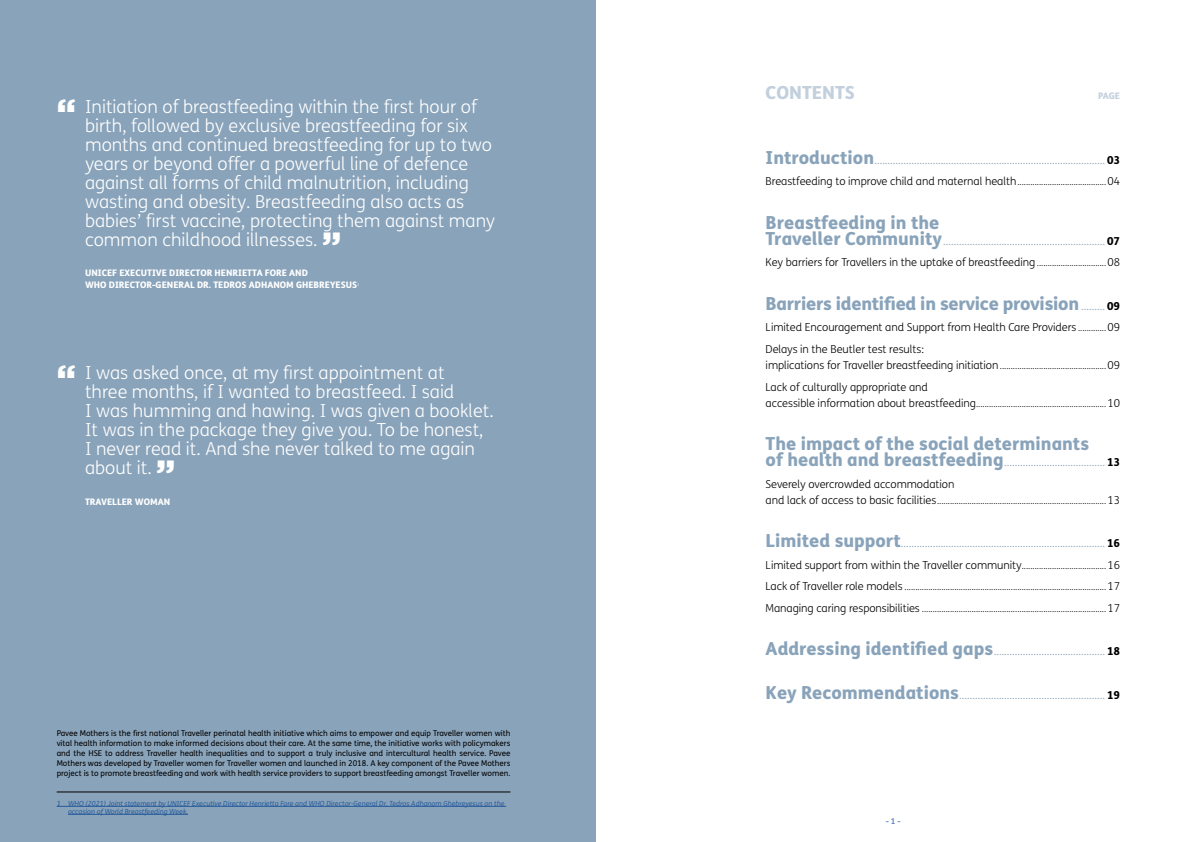
<style>
.page{position:relative;width:1191px;height:842px;background:#fff}
.page>*{position:absolute;margin:0;border:0;box-sizing:border-box;transform-origin:0 0}
.t1{font:300 18px/19px "FS Me";color:#fff}
.t2{font:800 18px "FS Me";color:#89a3ba}
.t3{font:800 18px "FS Me";color:#c2cfdd}
.t4{font:300 11px/21.7px "FS Me";letter-spacing:-.005em;color:#89a3ba}
.t5{font:300 11px/21.7px "FS Me";letter-spacing:-.005em;color:#000}
.t6{font:300 9px "FS Me";color:#000}
.t7{font:800 9px/12px "FS Me";color:#fff}
.t8{font:800 9px "FS Me";color:#c2cfdd}
.t9{font:8px/10px "FS Me";color:#000;text-align:justify}
.t10{font:700 8px "FS Me";color:#6282c2}
.t11{font:italic 7px/8px "FS Me";color:#275b9b}
.s1{font-family:"Gotham";font-weight:900;font-size:35px}
.s2{font-weight:800;font-size:18px}
.s3{font-weight:800;color:#000}
.s4{color:#000}
.s5{font-size:9px;color:#000}
.s6{font-weight:300;font-size:11px}
.s7{font-size:11px;color:#000}
.s8{font-size:9px}
.s9{font-size:11px}
</style>
<div class="page">
<div style="left:0;top:0;width:595px;height:842px;background:#89a3ba"></div>
<hr style="left:57px;top:792px;width:453px;height:1px;background:#000">
<hr style="left:57px;top:806px;width:449px;height:1px;background:#275b9b">
<hr style="left:68px;top:814px;width:120px;height:1px;background:#275b9b">
<p class="t1" style="left:85px;top:97px;width:411px;text-indent:-28px"><span class="s1">“</span> Initiation of breastfeeding within the first hour of birth, followed by exclusive breastfeeding for six months and continued breastfeeding for up to two years or beyond offer a powerful line of defence against all forms of child malnutrition, including wasting and obesity. Breastfeeding also acts as babies’ first vaccine, protecting them against many common childhood illnesses. <span class="s1">”</span></p>
<p class="t7" style="left:85px;top:267px;width:276px">UNICEF EXECUTIVE DIRECTOR HENRIETTA FORE AND<br>WHO DIRECTOR-GENERAL DR. TEDROS ADHANOM GHEBREYESUS<sup>1</sup></p>
<p class="t1" style="left:85px;top:363px;width:410px;text-indent:-28px"><span class="s1">“</span> I was asked once, at my first appointment at<br>three months, if I wanted to breastfeed. I said<br>I was humming and hawing. I was given a booklet.<br>It was in the package they give you. To be honest, I never read it. And she never talked to me again about it. <span class="s1">”</span></p>
<p class="t7" style="left:85px;top:495px;width:87px">TRAVELLER WOMAN</p>
<p class="t9" style="left:57px;top:728px;width:455px">Pavee Mothers is the first national Traveller perinatal health initiative which aims to empower and equip Traveller women with vital health information to make informed decisions about their care. At the same time, the initiative works with policymakers and the HSE to address Traveller health inequalities and to support a truly inclusive and intercultural health service. Pavee Mothers was developed by Traveller women for Traveller women and launched in 2018. A key component of the Pavee Mothers project is to promote breastfeeding and work with health service providers to support breastfeeding amongst Traveller women.</p>
<p class="t11" style="left:68px;top:799px;width:438px;text-indent:-11px">1 WHO (2021) Joint statement by UNICEF Executive Director Henrietta Fore and WHO Director-General Dr. Tedros Adhanom Ghebreyesus on the occasion of World Breastfeeding Week.</p>
<h1 class="t3" style="left:765px;top:78px;width:91px">CONTENTS</h1>
<p class="t8" style="left:1098px;top:88px;width:24px">PAGE</p>
<p class="t4" style="left:765px;top:149px;width:356px"><span class="s2">Introduction</span>....................................................................................... <span class="s3">03<br></span><span class="s4">Breastfeeding to improve child and maternal health</span><span class="s5">.........................................</span><span class="s4">04</span></p>
<h1 class="t2" style="left:765px;top:208px;width:175px">Breastfeeding in the</h1>
<p class="t4" style="left:765px;top:230px;width:356px"><span class="s2">Traveller Community</span>............................................................. <span class="s3">07<br></span><span class="s4">Key barriers for Travellers in the uptake of breastfeeding</span> <span class="s5">................................</span><span class="s4">08</span></p>
<h1 class="t2" style="left:765px;top:289px;width:356px">Barriers identified in service provision <span class="s6">.........</span> <span class="s7">09</span></h1>
<p class="t5" style="left:765px;top:316px;width:356px">Limited Encouragement and Support from Health Care Providers <span class="s8">.............</span>09<br>Delays in the Beutler test results:</p>
<p class="t5" style="left:765px;top:354px;width:356px">implications for Traveller breastfeeding initiation <span class="s8">.................................................</span>09<br>Lack of culturally appropriate and</p>
<p class="t6" style="left:765px;top:397px;width:356px"><span class="s9">accessible information about breastfeeding</span>............................................................<span class="s9">10</span></p>
<h1 class="t2" style="left:765px;top:429px;width:325px">The impact of the social determinants</h1>
<p class="t4" style="left:765px;top:451px;width:356px"><span class="s2">of health and breastfeeding</span>...................................... <span class="s3">13<br></span><span class="s4">Severely overcrowded accommodation</span></p>
<p class="t6" style="left:765px;top:494px;width:356px"><span class="s9">and lack of access to basic facilities</span>..............................................................................<span class="s9">13</span></p>
<p class="t4" style="left:765px;top:532px;width:356px"><span class="s2">Limited support</span>............................................................................. <span class="s3">16<br></span><span class="s4">Limited support from within the Traveller community</span><span class="s5">.......................................</span><span class="s4">16</span></p>
<p class="t6" style="left:765px;top:581px;width:356px"><span class="s9">Lack of Traveller role models</span> .............................................................................................<span class="s9">17</span></p>
<p class="t6" style="left:765px;top:603px;width:356px"><span class="s9">Managing caring responsibilities</span> .....................................................................................<span class="s9">17</span></p>
<p class="t4" style="left:765px;top:640px;width:356px"><span class="s2">Addressing identified gaps</span>.......................................... <span class="s3">18</span></p>
<p class="t4" style="left:765px;top:684px;width:356px"><span class="s2">Key Recommendations</span>....................................................... <span class="s3">19</span></p>
<p class="t10" style="left:885px;top:815px;width:17px">- 1 -</p>
</div>
